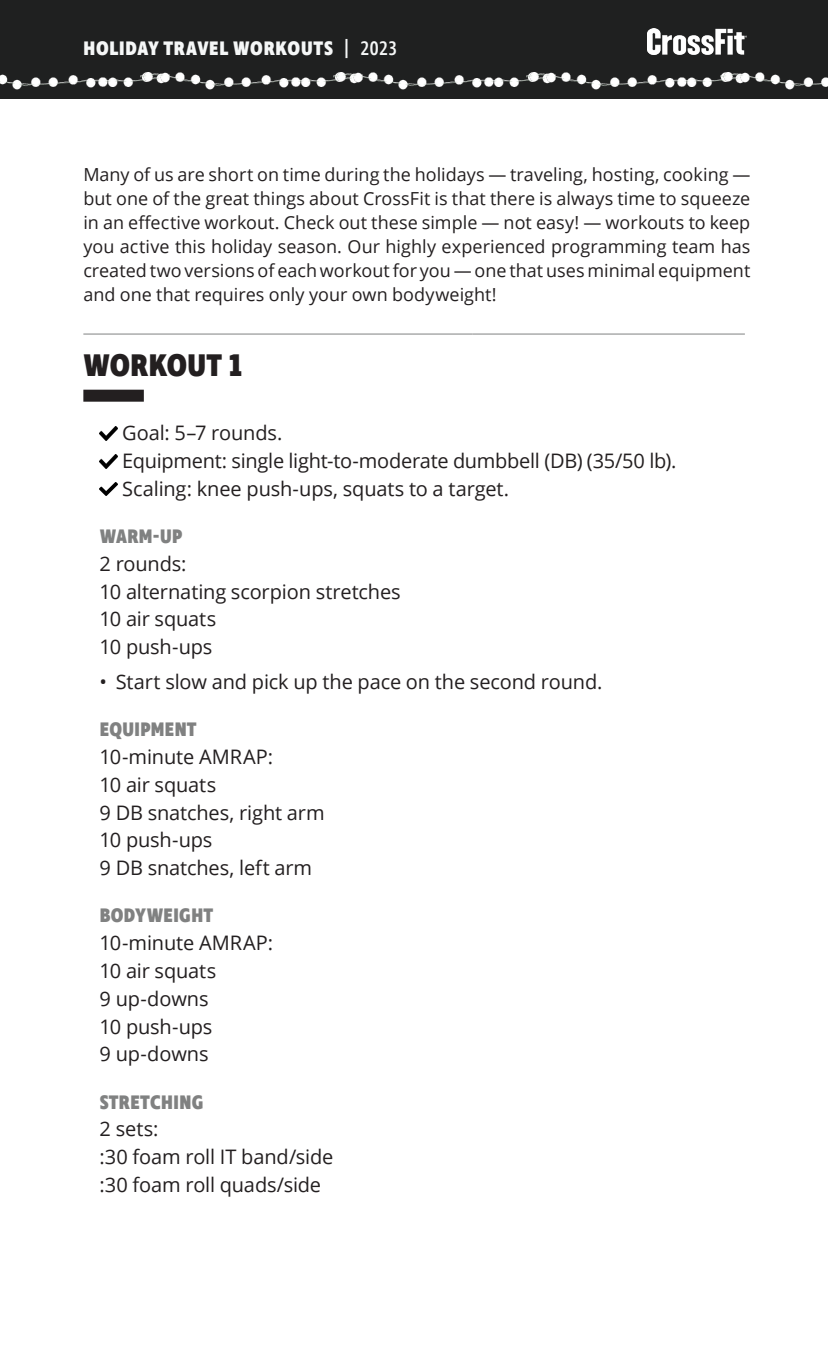
<style>
.page{position:relative;width:828px;height:1361px;background:#fff}
.page>*{position:absolute;margin:0;border:0;box-sizing:border-box;transform-origin:0 0}
.t1{font:800 32px "Ingra Cd";letter-spacing:.01em;color:#231f20}
.t2{font:20px/27.8px "Open Sans";letter-spacing:-.01em;color:#231f20}
.t3{font:800 20px "Ingra Cd";letter-spacing:.02em;color:#808181}
.t4{font:800 20px "Ingra Cd";letter-spacing:.04em;color:#f5f7f7}
.t5{font:18px/24px "Open Sans";color:#231f20;text-align:justify}
.s1{font-weight:500}
</style>
<div class="page">
<hr style="left:83px;top:334px;width:389px;height:1px;background:#808181">
<hr style="left:472px;top:334px;width:273px;height:1px;background:#808181">
<div style="left:83px;top:390px;width:61px;height:12px;background:#231f20"></div>
<img style="left:100px;top:427px;width:18px;height:13px">
<img style="left:100px;top:455px;width:18px;height:13px">
<img style="left:100px;top:482px;width:18px;height:14px">
<div style="left:0;top:0;width:828px;height:99px;background:#1f2020"></div>
<img style="left:0;top:74px;width:141px;height:16px">
<img style="left:141px;top:72px;width:193px;height:18px">
<img style="left:334px;top:72px;width:193px;height:18px">
<img style="left:527px;top:72px;width:193px;height:18px">
<img style="left:720px;top:72px;width:108px;height:18px">
<img style="left:648px;top:29px;width:99px;height:26px">
<p class="t4" style="left:83px;top:35px;width:315px">HOLIDAY TRAVEL WORKOUTS <span class="s1">| 2023</span></p>
<p class="t5" style="left:83px;top:162px;width:669px">Many of us are short on time during the holidays — traveling, hosting, cooking — but one of the great things about CrossFit is that there is always time to squeeze in an effective workout. Check out these simple — not easy! — workouts to keep you active this holiday season. Our highly experienced programming team has created two versions of each workout for you — one that uses minimal equipment and one that requires only your own bodyweight!</p>
<h1 class="t1" style="left:84px;top:345px;width:161px">WORKOUT 1</h1>
<p class="t2" style="left:122px;top:419px;width:556px">Goal: 5–7 rounds.<br>Equipment: single light-to-moderate dumbbell (DB) (35/50 lb).<br>Scaling: knee push-ups, squats to a target.</p>
<p class="t3" style="left:100px;top:524px;width:84px">WARM-UP</p>
<p class="t2" style="left:100px;top:549px;width:303px">2 rounds:<br>10 alternating scorpion stretches<br>10 air squats<br>10 push-ups</p>
<p class="t2" style="left:100px;top:667px;width:504px">• Start slow and pick up the pace on the second round.</p>
<p class="t3" style="left:100px;top:717px;width:99px">EQUIPMENT</p>
<p class="t2" style="left:100px;top:742px;width:227px">10-minute AMRAP:<br>10 air squats<br>9 DB snatches, right arm<br>10 push-ups<br>9 DB snatches, left arm</p>
<p class="t3" style="left:100px;top:903px;width:115px">BODYWEIGHT</p>
<p class="t2" style="left:100px;top:928px;width:175px">10-minute AMRAP:<br>10 air squats<br>9 up-downs<br>10 push-ups<br>9 up-downs</p>
<p class="t3" style="left:100px;top:1089px;width:105px">STRETCHING</p>
<p class="t2" style="left:100px;top:1115px;width:235px">2 sets:<br>:30 foam roll IT band/side :30 foam roll quads/side</p>
</div>
